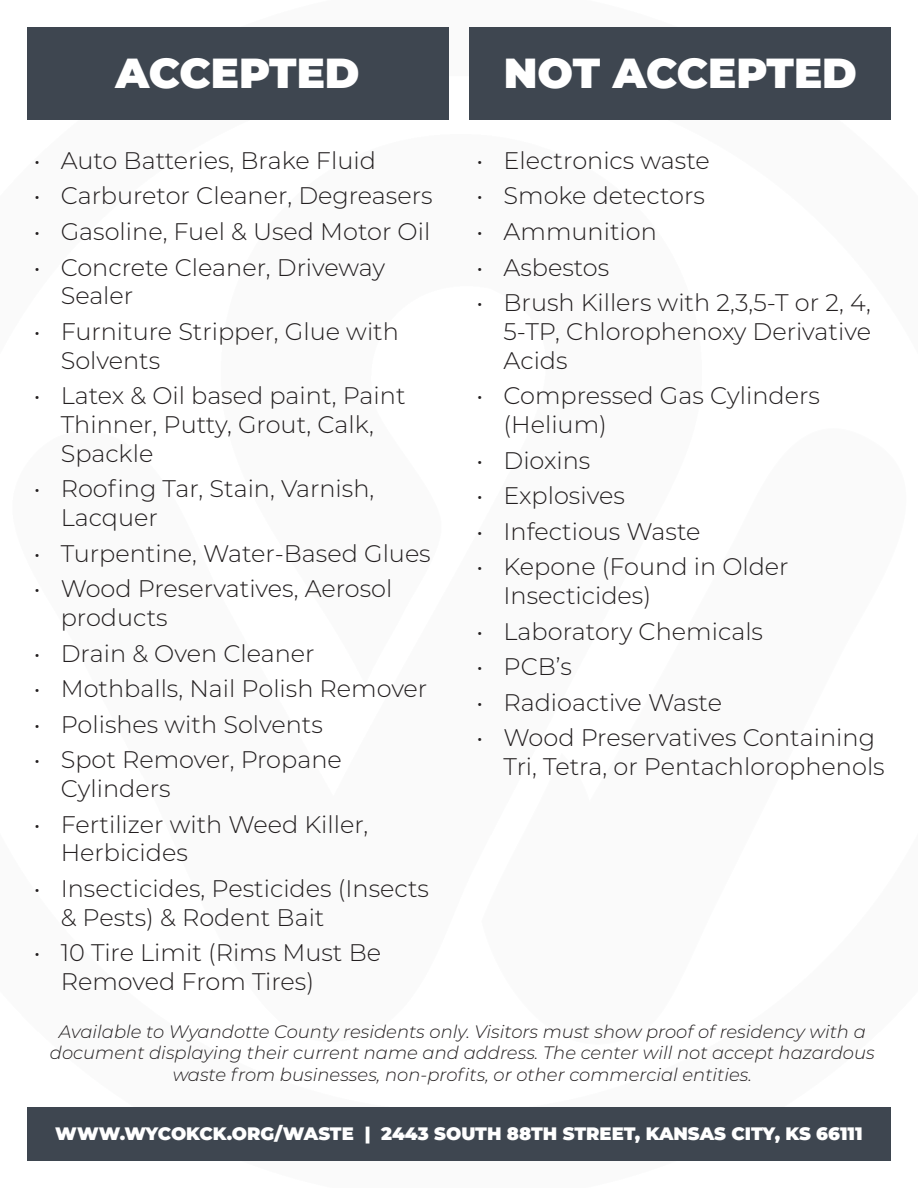
<style>
.page{position:relative;width:918px;height:1188px;background:#fff}
.page>*{position:absolute;margin:0;border:0;box-sizing:border-box;transform-origin:0 0}
.t1{font:900 42px "Montserrat";color:#fff}
.t2{font:300 24px/28.8px "Montserrat";color:#231f20}
.t3{font:italic 300 18px/21.6px "Montserrat";color:#231f20;text-align:center}
.t4{font:900 18px "Montserrat";color:#fff}
</style>
<div class="page">
<div style="left:27px;top:27px;width:421px;height:93px;background:#3e4650"></div>
<div style="left:470px;top:27px;width:421px;height:93px;background:#3e4650"></div>
<div style="left:27px;top:1107px;width:864px;height:54px;background:#3e4650"></div>
<p class="t1" style="left:116px;top:45px;width:246px">ACCEPTED</p>
<p class="t1" style="left:504px;top:45px;width:355px">NOT ACCEPTED</p>
<p class="t2" style="left:34px;top:145px;width:344px">• Auto Batteries, Brake Fluid</p>
<p class="t2" style="left:34px;top:181px;width:400px">• Carburetor Cleaner, Degreasers</p>
<p class="t2" style="left:34px;top:216px;width:398px">• Gasoline, Fuel &amp; Used Motor Oil</p>
<p class="t2" style="left:61px;top:252px;width:326px;text-indent:-27px">• Concrete Cleaner, Driveway<br>Sealer</p>
<p class="t2" style="left:61px;top:316px;width:340px;text-indent:-27px">• Furniture Stripper, Glue with<br>Solvents</p>
<p class="t2" style="left:61px;top:381px;width:346px;text-indent:-27px">• Latex &amp; Oil based paint, Paint<br>Thinner, Putty, Grout, Calk,<br>Spackle</p>
<p class="t2" style="left:61px;top:474px;width:315px;text-indent:-27px">• Roofing Tar, Stain, Varnish,<br>Lacquer</p>
<p class="t2" style="left:34px;top:538px;width:399px">• Turpentine, Water-Based Glues</p>
<p class="t2" style="left:61px;top:574px;width:333px;text-indent:-27px">• Wood Preservatives, Aerosol products</p>
<p class="t2" style="left:34px;top:638px;width:282px">• Drain &amp; Oven Cleaner</p>
<p class="t2" style="left:34px;top:673px;width:395px">• Mothballs, Nail Polish Remover</p>
<p class="t2" style="left:34px;top:709px;width:291px">• Polishes with Solvents</p>
<p class="t2" style="left:61px;top:745px;width:283px;text-indent:-27px">• Spot Remover, Propane<br>Cylinders</p>
<p class="t2" style="left:61px;top:809px;width:309px;text-indent:-27px">• Fertilizer with Weed Killer,<br>Herbicides</p>
<p class="t2" style="left:61px;top:873px;width:370px;text-indent:-27px">• Insecticides, Pesticides (Insects &amp; Pests) &amp; Rodent Bait</p>
<p class="t2" style="left:61px;top:938px;width:322px;text-indent:-27px">• 10 Tire Limit (Rims Must Be<br>Removed From Tires)</p>
<p class="t2" style="left:477px;top:145px;width:235px">• Electronics waste</p>
<p class="t2" style="left:477px;top:181px;width:230px">• Smoke detectors</p>
<p class="t2" style="left:477px;top:216px;width:182px">• Ammunition</p>
<p class="t2" style="left:477px;top:252px;width:134px">• Asbestos</p>
<p class="t2" style="left:504px;top:287px;width:369px;text-align:justify;text-indent:-27px">• Brush Killers with 2,3,5-T or 2, 4, 5-TP, Chlorophenoxy Derivative Acids</p>
<p class="t2" style="left:504px;top:381px;width:318px;text-indent:-27px">• Compressed Gas Cylinders (Helium)</p>
<p class="t2" style="left:477px;top:445px;width:115px">• Dioxins</p>
<p class="t2" style="left:477px;top:480px;width:150px">• Explosives</p>
<p class="t2" style="left:477px;top:516px;width:225px">• Infectious Waste</p>
<p class="t2" style="left:504px;top:552px;width:287px;text-indent:-27px">• Kepone (Found in Older<br>Insecticides)</p>
<p class="t2" style="left:477px;top:616px;width:288px">• Laboratory Chemicals</p>
<p class="t2" style="left:477px;top:651px;width:97px">• PCB’s</p>
<p class="t2" style="left:477px;top:687px;width:247px">• Radioactive Waste</p>
<p class="t2" style="left:504px;top:723px;width:383px;text-indent:-27px">• Wood Preservatives Containing<br>Tri, Tetra, or Pentachlorophenols</p>
<p class="t3" style="left:50px;top:1020px;width:826px">Available to Wyandotte County residents only. Visitors must show proof of residency with a document displaying their current name and address. The center will not accept hazardous waste from businesses, non-profits, or other commercial entities.</p>
<p class="t4" style="left:55px;top:1122px;width:809px">WWW.WYCOKCK.ORG/WASTE | 2443 SOUTH 88TH STREET, KANSAS CITY, KS 66111</p>
</div>
